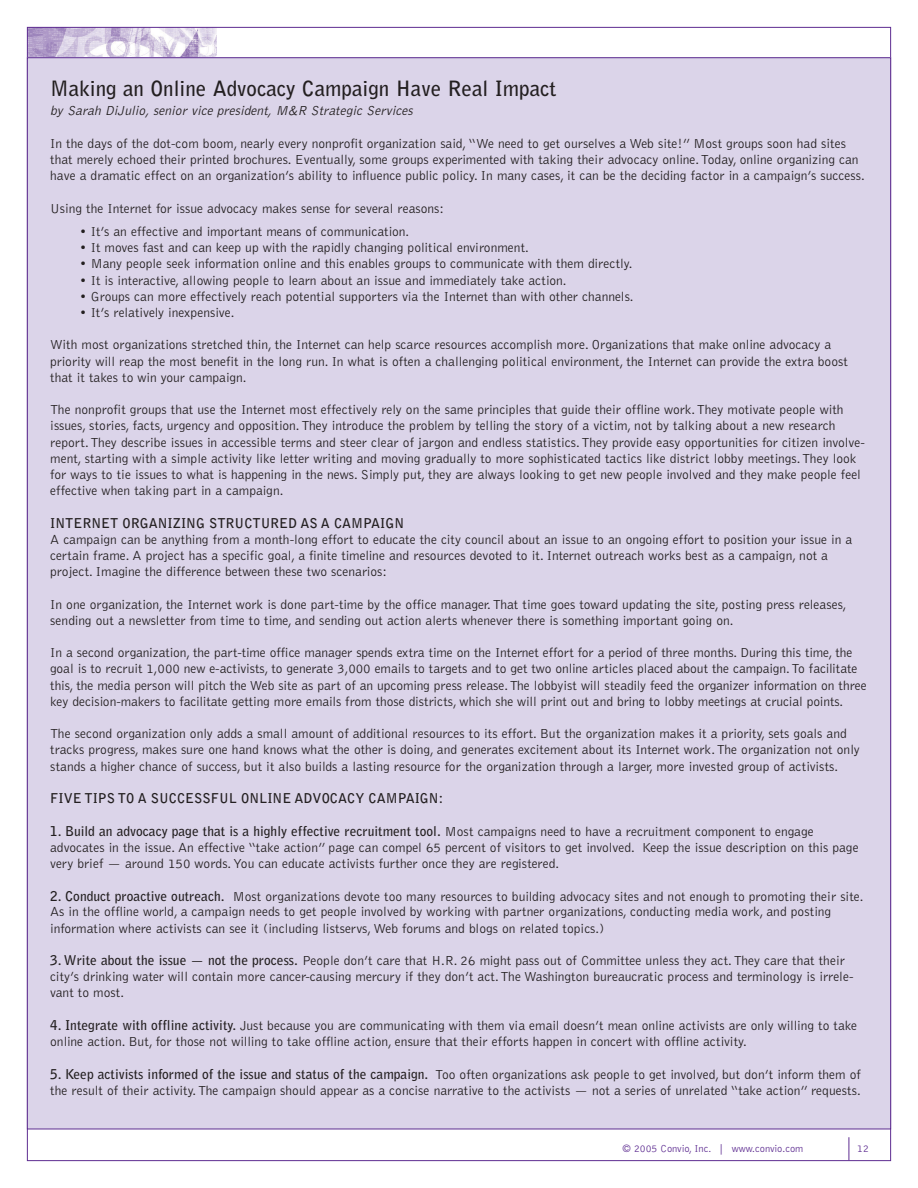
<style>
.page{position:relative;width:918px;height:1188px;background:#fff}
.page>*{position:absolute;margin:0;border:0;box-sizing:border-box;transform-origin:0 0}
.t1{font:700 21px "Bell Gothic";color:#231f20}
.t2{font:300 13.5px/16.2px "Bell Gothic";color:#231f20}
.t3{font:700 13.5px "Bell Gothic";color:#231f20}
.t4{font:italic 300 13.5px "Bell Gothic";color:#231f20}
.t5{font:300 10.5px "Bell Gothic";color:#5e2d91}
.s1{font-weight:700}
</style>
<div class="page">
<img style="left:29px;top:29px;width:187px;height:28px">
<div style="left:27px;top:58px;width:864px;height:1071px;background:#dbd4e9"></div>
<svg style="left:849px;top:1137px;width:1px;height:23px"></svg>
<h1 class="t1" style="left:50px;top:81px;width:508px">Making an Online Advocacy Campaign Have Real Impact</h1>
<p class="t4" style="left:50px;top:106px;width:367px">by Sarah DiJulio, senior vice president, M&amp;R Strategic Services</p>
<p class="t2" style="left:50px;top:136px;width:816px">In the days of the dot-com boom, nearly every nonprofit organization said, “We need to get ourselves a Web site!” Most groups soon had sites that merely echoed their printed brochures. Eventually, some groups experimented with taking their advocacy online.Today, online organizing can have a dramatic effect on an organization’s ability to influence public policy. In many cases, it can be the deciding factor in a campaign’s success.</p>
<p class="t2" style="left:50px;top:201px;width:395px">Using the Internet for issue advocacy makes sense for several reasons:</p>
<p class="t2" style="left:80px;top:224px;width:331px">• It’s an effective and important means of communication.</p>
<p class="t2" style="left:80px;top:240px;width:451px">• It moves fast and can keep up with the rapidly changing political environment.</p>
<p class="t2" style="left:80px;top:257px;width:554px">• Many people seek information online and this enables groups to communicate with them directly.</p>
<p class="t2" style="left:80px;top:273px;width:488px">• It is interactive, allowing people to learn about an issue and immediately take action.</p>
<p class="t2" style="left:80px;top:289px;width:555px">• Groups can more effectively reach potential supporters via the Internet than with other channels.</p>
<p class="t2" style="left:80px;top:305px;width:156px">• It’s relatively inexpensive.</p>
<p class="t2" style="left:50px;top:338px;width:799px">With most organizations stretched thin, the Internet can help scarce resources accomplish more. Organizations that make online advocacy a priority will reap the most benefit in the long run. In what is often a challenging political environment, the Internet can provide the extra boost that it takes to win your campaign.</p>
<p class="t2" style="left:50px;top:402px;width:816px">The nonprofit groups that use the Internet most effectively rely on the same principles that guide their offline work.They motivate people with issues, stories, facts, urgency and opposition.They introduce the problem by telling the story of a victim, not by talking about a new research report.They describe issues in accessible terms and steer clear of jargon and endless statistics.They provide easy opportunities for citizen involve&shy;ment, starting with a simple activity like letter writing and moving gradually to more sophisticated tactics like district lobby meetings.They look for ways to tie issues to what is happening in the news. Simply put, they are always looking to get new people involved and they make people feel effective when taking part in a campaign.</p>
<p class="t3" style="left:50px;top:518px;width:355px">INTERNET ORGANIZING STRUCTURED AS A CAMPAIGN</p>
<p class="t2" style="left:50px;top:532px;width:804px">A campaign can be anything from a month-long effort to educate the city council about an issue to an ongoing effort to position your issue in a certain frame. A project has a specific goal, a finite timeline and resources devoted to it. Internet outreach works best as a campaign, not a project. Imagine the difference between these two scenarios:</p>
<p class="t2" style="left:50px;top:597px;width:798px">In one organization, the Internet work is done part-time by the office manager.That time goes toward updating the site, posting press releases, sending out a newsletter from time to time, and sending out action alerts whenever there is something important going on.</p>
<p class="t2" style="left:50px;top:645px;width:818px">In a second organization, the part-time office manager spends extra time on the Internet effort for a period of three months. During this time, the goal is to recruit 1,000 new e-activists, to generate 3,000 emails to targets and to get two online articles placed about the campaign.To facilitate this, the media person will pitch the Web site as part of an upcoming press release.The lobbyist will steadily feed the organizer information on three key decision-makers to facilitate getting more emails from those districts, which she will print out and bring to lobby meetings at crucial points.</p>
<p class="t2" style="left:50px;top:726px;width:811px">The second organization only adds a small amount of additional resources to its effort. But the organization makes it a priority, sets goals and tracks progress, makes sure one hand knows what the other is doing, and generates excitement about its Internet work.The organization not only stands a higher chance of success, but it also builds a lasting resource for the organization through a larger, more invested group of activists.</p>
<p class="t3" style="left:50px;top:793px;width:394px">FIVE TIPS TO A SUCCESSFUL ONLINE ADVOCACY CAMPAIGN:</p>
<p class="t2" style="left:50px;top:824px;width:810px"><span class="s1">1. Build an advocacy page that is a highly effective recruitment tool.</span> Most campaigns need to have a recruitment component to engage advocates in the issue. An effective “take action” page can compel 65 percent of visitors to get involved. Keep the issue description on this page very brief — around 150 words. You can educate activists further once they are registered.</p>
<p class="t2" style="left:50px;top:889px;width:815px"><span class="s1">2. Conduct proactive outreach.</span> Most organizations devote too many resources to building advocacy sites and not enough to promoting their site.<br>As in the offline world, a campaign needs to get people involved by working with partner organizations, conducting media work, and posting information where activists can see it (including listservs, Web forums and blogs on related topics.)</p>
<p class="t2" style="left:50px;top:954px;width:805px"><span class="s1">3. Write about the issue — not the process.</span> People don’t care that H.R. 26 might pass out of Committee unless they act.They care that their city’s drinking water will contain more cancer-causing mercury if they don’t act.The Washington bureaucratic process and terminology is irrele&shy;vant to most.</p>
<p class="t2" style="left:50px;top:1019px;width:809px;line-height:15.8px"><span class="s1">4. Integrate with offline activity.</span> Just because you are communicating with them via email doesn’t mean online activists are only willing to take online action. But, for those not willing to take offline action, ensure that their efforts happen in concert with offline activity.</p>
<p class="t2" style="left:50px;top:1067px;width:812px;line-height:15.8px"><span class="s1">5. Keep activists informed of the issue and status of the campaign.</span> Too often organizations ask people to get involved, but don’t inform them of the result of their activity.The campaign should appear as a concise narrative to the activists — not a series of unrelated “take action” requests.</p>
<p class="t5" style="left:622px;top:1144px;width:182px">© 2005 Convio, Inc. | www.convio.com</p>
<p class="t5" style="left:857px;top:1144px;width:13px">12</p>
</div>
